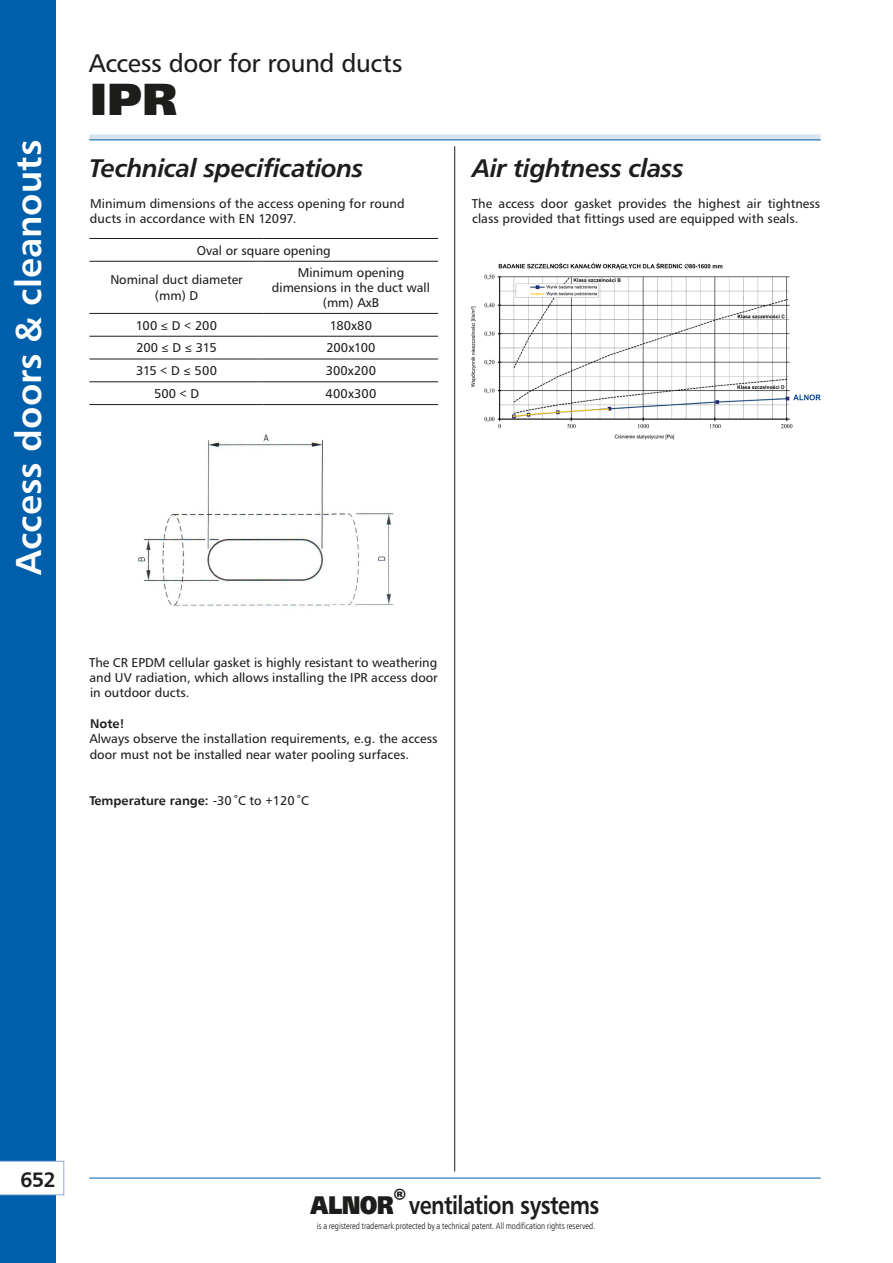
<style>
.page{position:relative;width:893px;height:1263px;background:#fff}
.page>*{position:absolute;margin:0;border:0;box-sizing:border-box;transform-origin:0 0}
.dzial_-_symbol_p{font:900 45px "Humanist 777 TL";color:#1d1d1b}
.t1{font:700 36px "Humanist 777 TL";color:#fff}
.Nagłówki_-_bold_ital{font:italic 700 25.5px "Humanist 777 TL";letter-spacing:-.02em;color:#1d1d1b}
.t2{font:700 25.5px "Humanist 777 TL";letter-spacing:-.025em;color:#1d1d1b;scale:.85 1}
.dzial{font:25.5px "Humanist 777 TL";letter-spacing:-.02em;color:#1d1d1b}
.t3{font:21px "Humanist 777 TL Bold B";color:#1d1d1b}
.t4{font:12.75px/15.3px "Humanist 777 TL";color:#1d1d1b}
.t5{font:12.75px "Humanist 777 TL Bold B";color:#1d1d1b}
.t6{font:9px "Humnst 777 Lt Cn EU Normal";letter-spacing:-.005em;color:#1d1d1b}
.s1{font-family:"Humanist 777 TL"}
.s2{font-family:"Humanist 777 TL Italic B"}
.s3{font-weight:900}
</style>
<div class="page">
<div style="left:0;top:0;width:55px;height:1263px;background:#005faa"></div>
<div style="left:89px;top:134px;width:732px;height:6px;background:#d9e3ed"></div>
<hr style="left:89px;top:140px;width:732px;height:1px;background:#005faa">
<hr style="left:89px;top:1178px;width:732px;height:1px;background:#005faa">
<hr style="left:454px;top:146px;width:1px;height:1025px;background:#1d1d1b">
<svg style="left:0;top:1161px;width:64px;height:34px;background:#f8fafc"></svg>
<img style="left:137px;top:434px;width:257px;height:174px">
<img style="left:471px;top:262px;width:350px;height:178px">
<hr style="left:89px;top:238px;width:175px;height:1px;background:#1d1d1b">
<hr style="left:264px;top:238px;width:174px;height:1px;background:#1d1d1b">
<hr style="left:89px;top:261px;width:175px;height:1px;background:#1d1d1b">
<hr style="left:264px;top:261px;width:174px;height:1px;background:#1d1d1b">
<hr style="left:89px;top:313px;width:175px;height:1px;background:#1d1d1b">
<hr style="left:264px;top:313px;width:174px;height:1px;background:#1d1d1b">
<hr style="left:89px;top:336px;width:175px;height:1px;background:#1d1d1b">
<hr style="left:264px;top:336px;width:174px;height:1px;background:#1d1d1b">
<hr style="left:89px;top:359px;width:175px;height:1px;background:#1d1d1b">
<hr style="left:264px;top:359px;width:174px;height:1px;background:#1d1d1b">
<hr style="left:89px;top:381px;width:175px;height:1px;background:#1d1d1b">
<hr style="left:264px;top:381px;width:174px;height:1px;background:#1d1d1b">
<hr style="left:89px;top:404px;width:175px;height:1px;background:#1d1d1b">
<hr style="left:264px;top:404px;width:174px;height:1px;background:#1d1d1b">
<h2 class="t1" style="left:5px;top:575px;width:436px;rotate:-90deg">Access doors &amp; cleanouts</h2>
<p class="dzial" style="left:89px;top:47px;width:315px">Access door for round ducts</p>
<p class="dzial_-_symbol_p" style="left:90px;top:68px;width:89px">IPR</p>
<p class="Nagłówki_-_bold_ital" style="left:89px;top:151px;width:276px">Technical specifications</p>
<p class="t4" style="left:90px;top:195px;width:316px">Minimum dimensions of the access opening for round ducts in accordance with EN 12097.</p>
<p class="t4" style="left:197px;top:242px;width:136px">Oval or square opening</p>
<p class="t4" style="left:110px;top:272px;width:134px">Nominal duct diameter</p>
<p class="t4" style="left:155px;top:287px;width:45px">(mm) D</p>
<p class="t4" style="left:272px;top:264px;width:160px;text-align:center">Minimum opening dimensions in the duct wall (mm) AxB</p>
<p class="t4" style="left:136px;top:317px;width:83px">100 ≤ D &lt; 200</p>
<p class="t4" style="left:330px;top:317px;width:44px">180x80</p>
<p class="t4" style="left:136px;top:340px;width:82px">200 ≤ D ≤ 315</p>
<p class="t4" style="left:326px;top:340px;width:51px">200x100</p>
<p class="t4" style="left:136px;top:363px;width:82px">315 &lt; D ≤ 500</p>
<p class="t4" style="left:326px;top:363px;width:52px">300x200</p>
<p class="t4" style="left:154px;top:385px;width:46px">500 &lt; D</p>
<p class="t4" style="left:326px;top:385px;width:52px">400x300</p>
<p class="Nagłówki_-_bold_ital" style="left:472px;top:152px;width:213px">Air tightness class</p>
<p class="t4" style="left:472px;top:195px;width:350px">The access door gasket provides the highest air tightness class provided that fittings used are equipped with seals.</p>
<p class="t4" style="left:89px;top:654px;width:350px;text-align:justify">The CR EPDM cellular gasket is highly resistant to weathering and UV radiation, which allows installing the IPR access door in outdoor ducts.</p>
<p class="t5" style="left:90px;top:715px;width:36px">Note!</p>
<p class="t4" style="left:89px;top:731px;width:350px">Always observe the installation requirements, e.g. the access door must not be installed near water pooling surfaces.</p>
<p class="t5" style="left:89px;top:792px;width:221px">Temperature range: <span class="s1">-30</span><span class="s2">˚</span><span class="s1">C to +120</span><span class="s2">˚</span><span class="s1">C</span></p>
<h3 class="t3" style="left:20px;top:1166px;width:37px">652</h3>
<h3 class="t2" style="left:311px;top:1189px;width:341px"><span class="s3">ALNOR</span><sup>®</sup>ventilation systems</h3>
<p class="t6" style="left:317px;top:1220px;width:280px">is a registered trademark protected by a technical patent. All modification rights reserved.</p>
</div>
